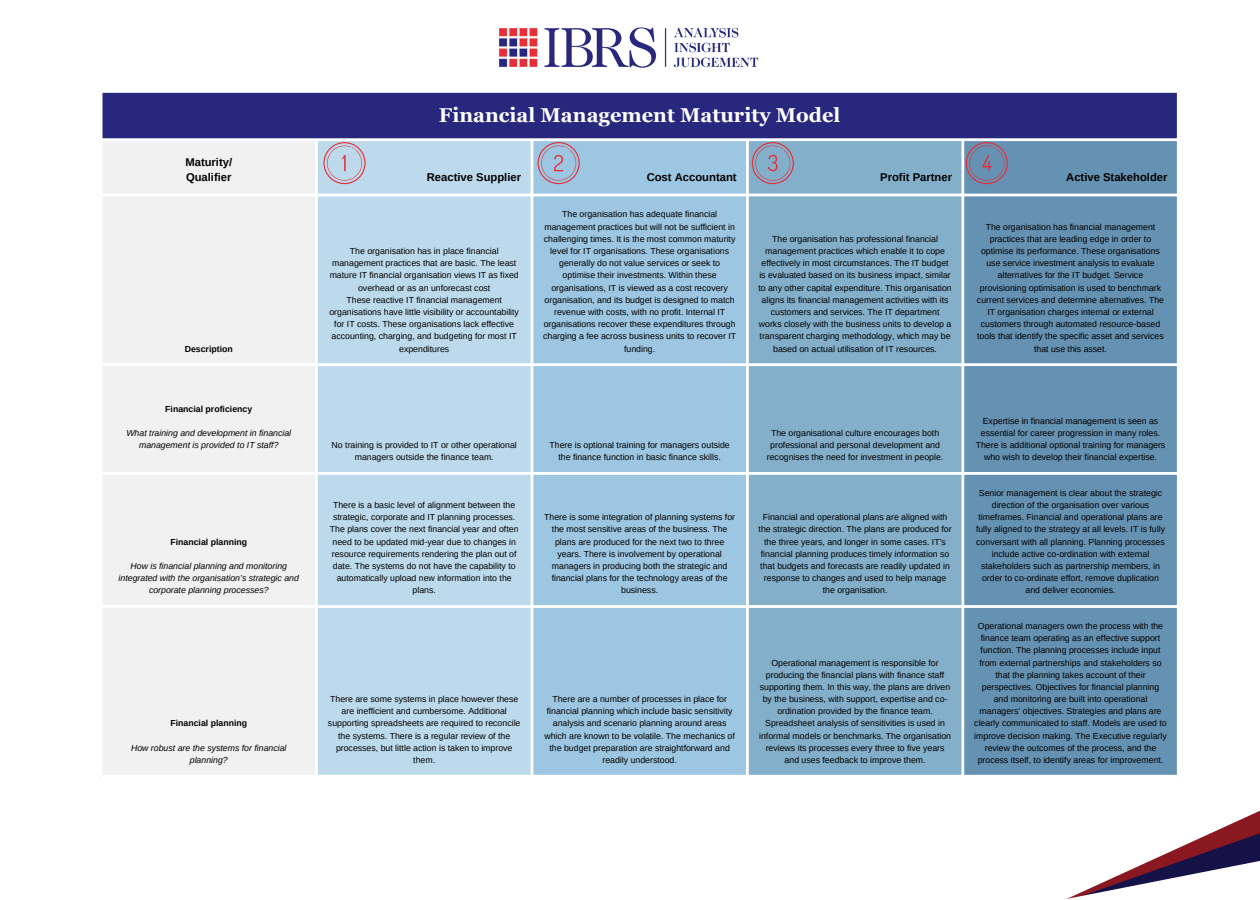
<style>
.page{position:relative;width:1260px;height:900px;background:#fff}
.page>*{position:absolute;margin:0;border:0;box-sizing:border-box;transform-origin:0 0}
.t1{font:700 20px "Georgia";color:#fff}
.t2{font:700 11.25px/15.5px "Arimo";color:#000}
.t3{font:8.75px/12.2px "Arimo";color:#000;text-align:center}
.t4{font:italic 8.75px/12.2px "Arimo";color:#000;text-align:center}
.t5{font:700 8.75px "Arimo";color:#000}
</style>
<div class="page">
<div style="left:101px;top:91px;width:1077px;height:49px;background:#26277d"></div>
<div style="left:103px;top:141px;width:212px;height:634px;background:#f1f1f1"></div>
<div style="left:318px;top:141px;width:213px;height:634px;background:#bddaec"></div>
<div style="left:533px;top:141px;width:213px;height:634px;background:#9cc6e1"></div>
<div style="left:749px;top:141px;width:212px;height:634px;background:#83afcb"></div>
<div style="left:964px;top:141px;width:213px;height:634px;background:#6591b2"></div>
<hr style="left:100px;top:93px;width:3px;height:682px;background:#fff">
<hr style="left:1177px;top:93px;width:3px;height:682px;background:#fff">
<hr style="left:100px;top:90px;width:1080px;height:3px;background:#fff">
<hr style="left:100px;top:138px;width:1080px;height:3px;background:#fff">
<hr style="left:100px;top:194px;width:1080px;height:2px;background:#fff">
<hr style="left:100px;top:363px;width:1080px;height:3px;background:#fff">
<hr style="left:100px;top:472px;width:1080px;height:3px;background:#fff">
<hr style="left:100px;top:605px;width:1080px;height:3px;background:#fff">
<svg style="left:1065px;top:810px;width:195px;height:90px"></svg>
<img style="left:499px;top:27px;width:260px;height:41px">
<svg style="left:323px;top:142px;width:43px;height:42px;background:#c2c3d4"></svg>
<svg style="left:538px;top:142px;width:42px;height:42px;background:#a6afc8"></svg>
<svg style="left:752px;top:142px;width:42px;height:42px;background:#919cb5"></svg>
<svg style="left:966px;top:142px;width:42px;height:42px;background:#7782a0"></svg>
<p class="t2" style="left:185px;top:154px;width:48px">Maturity/<br>Qualifier</p>
<p class="t5" style="left:185px;top:342px;width:50px">Description</p>
<p class="t5" style="left:165px;top:402px;width:88px">Financial proficiency</p>
<p class="t4" style="left:126px;top:427px;width:166px">What training and development in financial management is provided to IT staff?</p>
<p class="t5" style="left:170px;top:536px;width:78px">Financial planning</p>
<p class="t4" style="left:119px;top:560px;width:182px">How is financial planning and monitoring integrated with the organisation’s strategic and corporate planning processes?</p>
<p class="t5" style="left:170px;top:717px;width:78px">Financial planning</p>
<p class="t4" style="left:131px;top:742px;width:157px">How robust are the systems for financial planning?</p>
<h1 class="t1" style="left:439px;top:104px;width:403px">Financial Management Maturity Model</h1>
<p class="t2" style="left:427px;top:170px;width:96px">Reactive Supplier</p>
<p class="t2" style="left:647px;top:170px;width:91px">Cost Accountant</p>
<p class="t2" style="left:880px;top:170px;width:73px">Profit Partner</p>
<p class="t2" style="left:1066px;top:170px;width:103px">Active Stakeholder</p>
<p class="t3" style="left:329px;top:245px;width:191px">The organisation has in place financial management practices that are basic. The least mature IT financial organisation views IT as fixed overhead or as an unforecast cost<br>These reactive IT financial management organisations have little visibility or accountability for IT costs. These organisations lack effective accounting, charging, and budgeting for most IT expenditures</p>
<p class="t3" style="left:543px;top:208px;width:194px">The organisation has adequate financial management practices but will not be sufficient in challenging times. It is the most common maturity level for IT organisations. These organisations generally do not value services or seek to optimise their investments. Within these organisations, IT is viewed as a cost recovery organisation, and its budget is designed to match revenue with costs, with no profit. Internal IT organisations recover these expenditures through charging a fee across business units to recover IT funding.</p>
<p class="t3" style="left:758px;top:233px;width:195px">The organisation has professional financial management practices which enable it to cope effectively in most circumstances. The IT budget is evaluated based on its business impact, similar to any other capital expenditure. This organisation aligns its financial management activities with its customers and services. The IT department works closely with the business units to develop a transparent charging methodology, which may be based on actual utilisation of IT resources.</p>
<p class="t3" style="left:977px;top:221px;width:189px">The organisation has financial management practices that are leading edge in order to optimise its performance. These organisations use service investment analysis to evaluate alternatives for the IT budget. Service provisioning optimisation is used to benchmark current services and determine alternatives. The IT organisation charges internal or external customers through automated resource-based tools that identify the specific asset and services that use this asset.</p>
<p class="t3" style="left:332px;top:439px;width:187px">No training is provided to IT or other operational managers outside the finance team.</p>
<p class="t3" style="left:550px;top:439px;width:182px">There is optional training for managers outside the finance function in basic finance skills.</p>
<p class="t3" style="left:767px;top:427px;width:178px">The organisational culture encourages both professional and personal development and recognises the need for investment in people.</p>
<p class="t3" style="left:330px;top:499px;width:190px">There is a basic level of alignment between the strategic, corporate and IT planning processes.<br>The plans cover the next financial year and often need to be updated mid-year due to changes in resource requirements rendering the plan out of date. The systems do not have the capability to automatically upload new information into the plans.</p>
<p class="t3" style="left:544px;top:511px;width:193px">There is some integration of planning systems for the most sensitive areas of the business. The plans are produced for the next two to three years. There is involvement by operational managers in producing both the strategic and financial plans for the technology areas of the business.</p>
<p class="t3" style="left:759px;top:511px;width:194px">Financial and operational plans are aligned with the strategic direction. The plans are produced for the three years, and longer in some cases. IT’s financial planning produces timely information so that budgets and forecasts are readily updated in response to changes and used to help manage the organisation.</p>
<p class="t3" style="left:328px;top:693px;width:194px">There are some systems in place however these are inefficient and cumbersome. Additional supporting spreadsheets are required to reconcile the systems. There is a regular review of the processes, but little action is taken to improve them.</p>
<p class="t3" style="left:544px;top:693px;width:192px">There are a number of processes in place for financial planning which include basic sensitivity analysis and scenario planning around areas which are known to be volatile. The mechanics of the budget preparation are straightforward and readily understood.</p>
<p class="t3" style="left:759px;top:656px;width:193px">Operational management is responsible for producing the financial plans with finance staff supporting them. In this way, the plans are driven by the business, with support, expertise and co&shy;ordination provided by the finance team.<br>Spreadsheet analysis of sensitivities is used in informal models or benchmarks. The organisation reviews its processes every three to five years and uses feedback to improve them.</p>
<p class="t3" style="left:976px;top:415px;width:191px">Expertise in financial management is seen as essential for career progression in many roles.<br>There is additional optional training for managers who wish to develop their financial expertise.</p>
<p class="t3" style="left:976px;top:487px;width:191px">Senior management is clear about the strategic direction of the organisation over various timeframes. Financial and operational plans are fully aligned to the strategy at all levels. IT is fully conversant with all planning. Planning processes include active co-ordination with external stakeholders such as partnership members, in order to co-ordinate effort, remove duplication and deliver economies.</p>
<p class="t3" style="left:974px;top:620px;width:194px">Operational managers own the process with the finance team operating as an effective support function. The planning processes include input from external partnerships and stakeholders so that the planning takes account of their perspectives. Objectives for financial planning and monitoring are built into operational managers’ objectives. Strategies and plans are clearly communicated to staff. Models are used to improve decision making. The Executive regularly review the outcomes of the process, and the process itself, to identify areas for improvement.</p>
</div>
